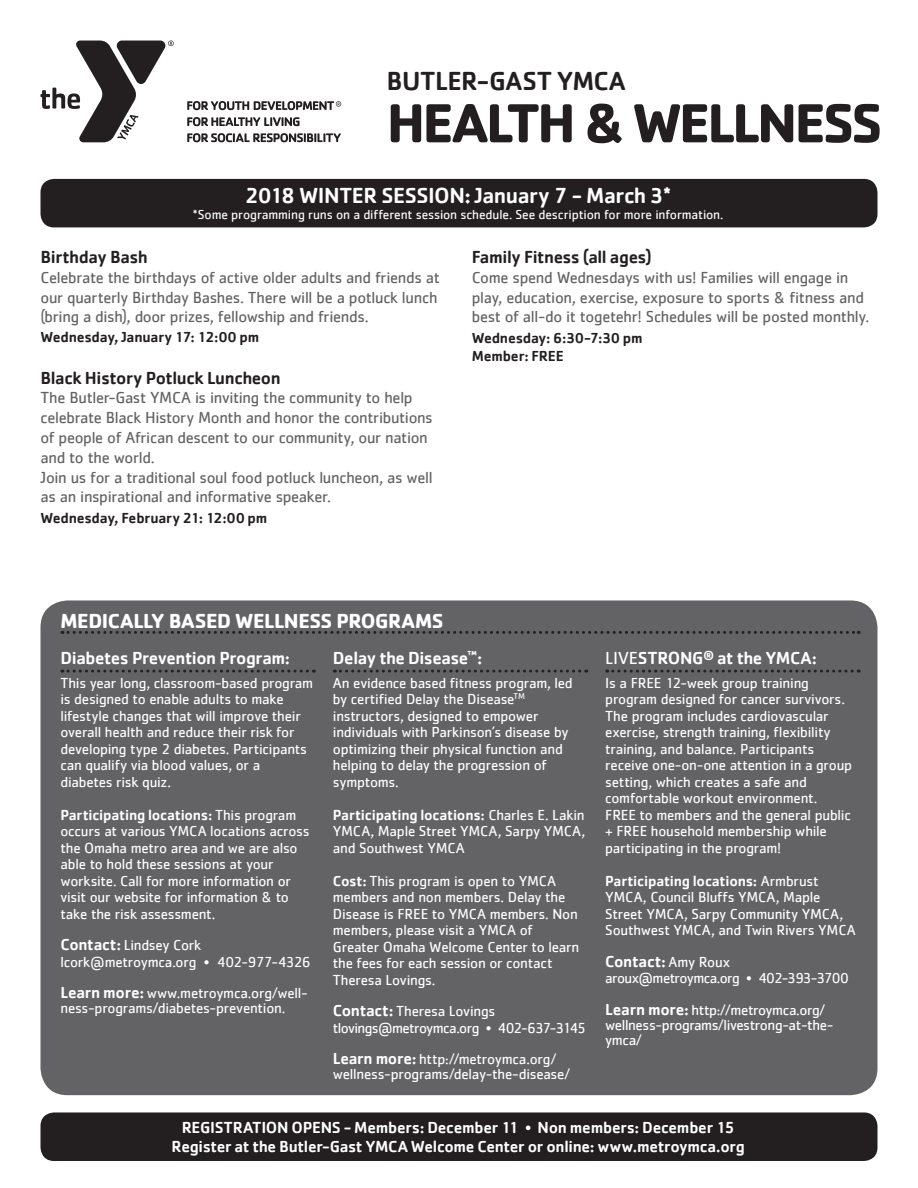
<style>
.page{position:relative;width:918px;height:1188px;background:#fff}
.page>*{position:absolute;margin:0;border:0;box-sizing:border-box;transform-origin:0 0}
.t1{font:700 57px "Cachet";letter-spacing:-.05em;color:#231f20}
.t2{font:500 27px "Cachet";letter-spacing:-.015em;color:#231f20}
.t3{font:500 22.5px "Cachet";letter-spacing:-.02em;color:#fff}
.t4{font:700 21px "Cachet";letter-spacing:-.02em;color:#fff}
.t5{font:500 18px "Cachet";letter-spacing:-.025em;color:#fff}
.t6{font:500 18px "Cachet";letter-spacing:-.02em;color:#231f20}
.t7{font:16.5px/19.8px "Cachet";letter-spacing:-.02em;color:#636366}
.t8{font:500 16.5px/19.8px "Cachet";letter-spacing:-.015em;color:#fff;text-align:center}
.t9{font:15px/16.5px "Cachet";letter-spacing:-.015em;color:#fff}
.t10{font:15px/16.5px "Cachet";letter-spacing:-.035em;color:#fff}
.t11{font:500 15px/18px "Cachet";letter-spacing:-.015em;color:#231f20}
.t12{font:13.5px "Cachet";letter-spacing:-.01em;color:#fff}
.s1{font-weight:500}
.s2{font-weight:500;font-size:16.5px}
.s3{font-weight:400}
.s4{font-weight:400;font-size:15px}
</style>
<div class="page">
<svg style="left:41px;top:40px;width:133px;height:102px"></svg>
<svg style="left:187px;top:117px;width:113px;height:9px"></svg>
<svg style="left:187px;top:133px;width:154px;height:9px"></svg>
<svg style="left:187px;top:101px;width:154px;height:9px"></svg>
<div style="left:40px;top:1112px;width:838px;height:49px;background:#231f20;border-radius:14px"></div>
<div style="left:40px;top:179px;width:838px;height:48px;background:#231f20;border-radius:14px"></div>
<div style="left:40px;top:600px;width:838px;height:495px;background:#636366;border-radius:27px"></div>
<svg style="left:62px;top:670px;width:252px;height:3px"></svg>
<svg style="left:334px;top:670px;width:253px;height:3px"></svg>
<svg style="left:607px;top:670px;width:252px;height:3px"></svg>
<svg style="left:62px;top:631px;width:797px;height:3px"></svg>
<h2 class="t2" style="left:387px;top:64px;width:241px">BUTLER-GAST YMCA</h2>
<h1 class="t1" style="left:387px;top:86px;width:498px">HEALTH &amp; WELLNESS</h1>
<h3 class="t3" style="left:245px;top:182px;width:428px">2018 WINTER SESSION: January 7 - March 3*</h3>
<p class="t12" style="left:193px;top:207px;width:532px">*Some programming runs on a different session schedule. See description for more information.</p>
<p class="t6" style="left:40px;top:246px;width:108px">Birthday Bash</p>
<p class="t7" style="left:40px;top:267px;width:401px">Celebrate the birthdays of active older adults and friends at our quarterly Birthday Bashes. There will be a potluck lunch (bring a dish), door prizes, fellowship and friends.</p>
<p class="t11" style="left:40px;top:328px;width:220px">Wednesday, January 17: 12:00 pm</p>
<p class="t6" style="left:40px;top:367px;width:242px">Black History Potluck Luncheon</p>
<p class="t7" style="left:40px;top:388px;width:394px">The Butler-Gast YMCA is inviting the community to help celebrate Black History Month and honor the contributions of people of African descent to our community, our nation and to the world.<br>Join us for a traditional soul food potluck luncheon, as well as an inspirational and informative speaker.</p>
<p class="t11" style="left:40px;top:509px;width:228px">Wednesday, February 21: 12:00 pm</p>
<p class="t6" style="left:472px;top:246px;width:182px">Family Fitness (all ages)</p>
<p class="t7" style="left:472px;top:267px;width:399px">Come spend Wednesdays with us! Families will engage in play, education, exercise, exposure to sports &amp; fitness and best of all-do it togetehr! Schedules will be posted monthly.</p>
<p class="t11" style="left:472px;top:329px;width:172px">Wednesday: 6:30-7:30 pm<br>Member: FREE</p>
<h3 class="t4" style="left:60px;top:608px;width:384px">MEDICALLY BASED WELLNESS PROGRAMS</h3>
<p class="t5" style="left:60px;top:647px;width:231px">Diabetes Prevention Program:</p>
<p class="t9" style="left:60px;top:674px;width:254px">This year long, classroom-based program is designed to enable adults to make lifestyle changes that will improve their overall health and reduce their risk for developing type 2 diabetes. Participants can qualify via blood values, or a diabetes risk quiz.</p>
<p class="t9" style="left:60px;top:806px;width:251px"><span class="s1">Participating locations:</span> This program occurs at various YMCA locations across the Omaha metro area and we are also able to hold these sessions at your worksite. Call for more information or visit our website for information &amp; to take the risk assessment.</p>
<p class="t9" style="left:60px;top:937px;width:252px"><span class="s2">Contact:</span> Lindsey Cork lcork@metroymca.org • 402-977-4326</p>
<p class="t9" style="left:60px;top:986px;width:249px;line-height:15px"><span class="s2">Learn more:</span> www.metroymca.org/well&shy;ness-programs/diabetes-prevention.</p>
<p class="t5" style="left:333px;top:647px;width:151px">Delay the Disease<sup>™</sup>:</p>
<p class="t9" style="left:333px;top:674px;width:241px">An evidence based fitness program, led by certified Delay the Disease<sup>TM </sup>instructors, designed to empower individuals with Parkinson’s disease by optimizing their physical function and helping to delay the progression of symptoms.</p>
<p class="t9" style="left:333px;top:806px;width:254px;text-align:justify"><span class="s1">Participating locations:</span> Charles E. Lakin YMCA, Maple Street YMCA, Sarpy YMCA, and Southwest YMCA</p>
<p class="t9" style="left:333px;top:872px;width:248px"><span class="s1">Cost:</span> This program is open to YMCA members and non members. Delay the<br>Disease is FREE to YMCA members. Non members, please visit a YMCA of<br>Greater Omaha Welcome Center to learn the fees for each session or contact<br>Theresa Lovings.</p>
<p class="t10" style="left:333px;top:1003px;width:255px"><span class="s2">Contact:</span> Theresa Lovings tlovings@metroymca.org • 402-637-3145</p>
<p class="t9" style="left:333px;top:1052px;width:239px;line-height:15px"><span class="s2">Learn more:</span> http://metroymca.org/ wellness-programs/delay-the-disease/</p>
<p class="t5" style="left:605px;top:647px;width:213px"><span class="s3">LIVE</span>STRONG<sup>®</sup> at the YMCA:</p>
<p class="t9" style="left:605px;top:674px;width:248px">Is a FREE 12-week group training program designed for cancer survivors.<br>The program includes cardiovascular exercise, strength training, flexibility training, and balance. Participants receive one-on-one attention in a group setting, which creates a safe and comfortable workout environment.<br>FREE to members and the general public + FREE household membership while participating in the program!</p>
<p class="t9" style="left:605px;top:872px;width:252px"><span class="s1">Participating locations:</span> Armbrust YMCA, Council Bluffs YMCA, Maple Street YMCA, Sarpy Community YMCA, Southwest YMCA, and Twin Rivers YMCA</p>
<p class="t8" style="left:605px;top:951px;width:126px">Contact: <span class="s4">Amy Roux</span></p>
<p class="t10" style="left:605px;top:962px;width:245px;line-height:31.5px">aroux@metroymca.org • 402-393-3700<br><span class="s2">Learn more:</span> http://metroymca.org/</p>
<p class="t9" style="left:605px;top:1017px;width:230px;line-height:15px">wellness-programs/livestrong-at-the&shy;ymca/</p>
<p class="t8" style="left:172px;top:1117px;width:575px">REGISTRATION OPENS - Members: December 11 <span class="s3">•</span> Non members: December 15<br>Register at the Butler-Gast YMCA Welcome Center or online: www.metroymca.org</p>
</div>
